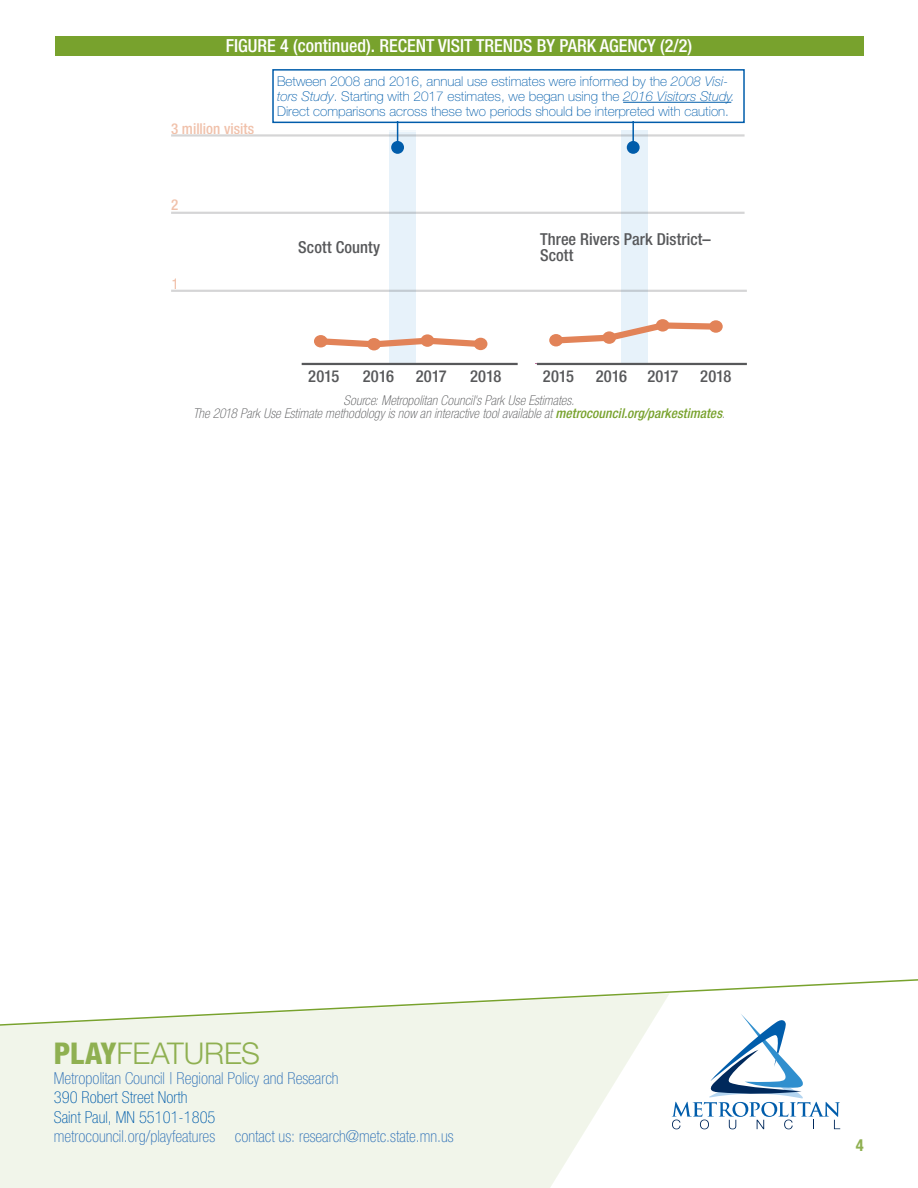
<style>
.page{position:relative;width:918px;height:1188px;background:#fff}
.page>*{position:absolute;margin:0;border:0;box-sizing:border-box;transform-origin:0 0}
.Body{font:300 30px "Helvetica Neue LT Std";letter-spacing:-.005em;color:#8fb051}
.Figures_title{font:500 condensed 18px "Helvetica Neue LT Std";color:#fff}
.Body-2{font:100 condensed 16.5px/19.5px "Helvetica Neue LT Std";color:#2f71b7}
.Real_axis_labels{font:500 condensed 16.5px/16.5px "Helvetica Neue LT Std";letter-spacing:.005em;color:#57585a}
.Body-3{font:700 condensed 16.5px "Helvetica Neue LT Std";color:#8fb051}
.t1{font:500 condensed 15px "Helvetica Neue LT Std";color:#e28356}
.t2{font:100 13.5px/15px "Helvetica Neue LT Std";color:#015dab}
.Data_source{font:italic 100 condensed 13.5px/13.5px "Helvetica Neue LT Std";letter-spacing:.01em;color:#57585a;text-align:center}
.s1{font-style:italic}
.s2{font-weight:500;color:#78a22d}
.s3{font-weight:800;font-stretch:condensed}
.s4{color:#015dab}
</style>
<div class="page">
<svg style="left:297px;top:131px;width:218px;height:232px"></svg>
<hr style="left:302px;top:363px;width:216px;height:2px;background:#57585a">
<svg style="left:0;top:993px;width:669px;height:195px;fill:#f1f5ea"></svg>
<svg style="left:672px;top:1014px;width:168px;height:115px"></svg>
<div style="left:55px;top:36px;width:808px;height:20px;background:#78a22d"></div>
<hr style="left:536px;top:363px;width:207px;height:1px;background:#9d2369">
<svg style="left:536px;top:130px;width:208px;height:233px"></svg>
<hr style="left:537px;top:363px;width:210px;height:2px;background:#57585a">
<hr style="left:171px;top:134px;width:574px;height:3px;background:#57585a">
<hr style="left:171px;top:212px;width:574px;height:2px;background:#57585a">
<hr style="left:171px;top:290px;width:576px;height:2px;background:#57585a">
<div style="left:391px;top:141px;width:13px;height:13px;background:#015dab;border-radius:50%"></div>
<svg style="left:397px;top:123px;width:1px;height:18px"></svg>
<hr style="left:623px;top:102px;width:108px;height:1px;background:#015dab">
<div style="left:272px;top:69px;width:473px;height:54px;border:2px solid #015dab"></div>
<div style="left:627px;top:141px;width:13px;height:13px;background:#015dab;border-radius:50%"></div>
<hr style="left:632px;top:121px;width:2px;height:27px;background:#015dab">
<p class="Figures_title" style="left:226px;top:35px;width:468px">FIGURE 4 (continued). RECENT VISIT TRENDS BY PARK AGENCY (2/2)</p>
<p class="t1" style="left:171px;top:120px;width:84px">3 million visits</p>
<p class="t2" style="left:277px;top:74px;width:460px">Between 2008 and 2016, annual use estimates were informed by the <span class="s1">2008 Visi&shy;tors Study</span>. Starting with 2017 estimates, we began using the <span class="s1">2016 Visitors Study.<br></span>Direct comparisons across these two periods should be interpreted with caution.</p>
<p class="t1" style="left:171px;top:196px;width:9px">2</p>
<p class="t1" style="left:171px;top:275px;width:9px">1</p>
<p class="Real_axis_labels" style="left:298px;top:239px;width:83px">Scott County</p>
<p class="Real_axis_labels" style="left:540px;top:231px;width:172px">Three Rivers Park District–<br>Scott</p>
<p class="Real_axis_labels" style="left:308px;top:368px;width:33px">2015</p>
<p class="Real_axis_labels" style="left:363px;top:368px;width:33px">2016</p>
<p class="Real_axis_labels" style="left:416px;top:368px;width:33px">2017</p>
<p class="Real_axis_labels" style="left:470px;top:368px;width:33px">2018</p>
<p class="Real_axis_labels" style="left:543px;top:368px;width:33px">2015</p>
<p class="Real_axis_labels" style="left:596px;top:368px;width:33px">2016</p>
<p class="Real_axis_labels" style="left:647px;top:368px;width:33px">2017</p>
<p class="Real_axis_labels" style="left:700px;top:368px;width:33px">2018</p>
<p class="Data_source" style="left:193px;top:394px;width:533px">Source: Metropolitan Council's Park Use Estimates.<br>The 2018 Park Use Estimate methodology is now an interactive tool available at <span class="s2">metrocouncil.org/parkestimates</span>.</p>
<p class="Body" style="left:54px;top:1035px;width:208px"><span class="s3">PLAY</span>FEATURES</p>
<p class="Body-2" style="left:54px;top:1068px;width:401px">Metropolitan Council | Regional Policy and Research<br><span class="s4">390 Robert Street North<br>Saint Paul, MN 55101-1805<br></span>metrocouncil.org/playfeatures contact us: research@metc.state.mn.us</p>
<p class="Body-3" style="left:856px;top:1135px;width:9px">4</p>
</div>
